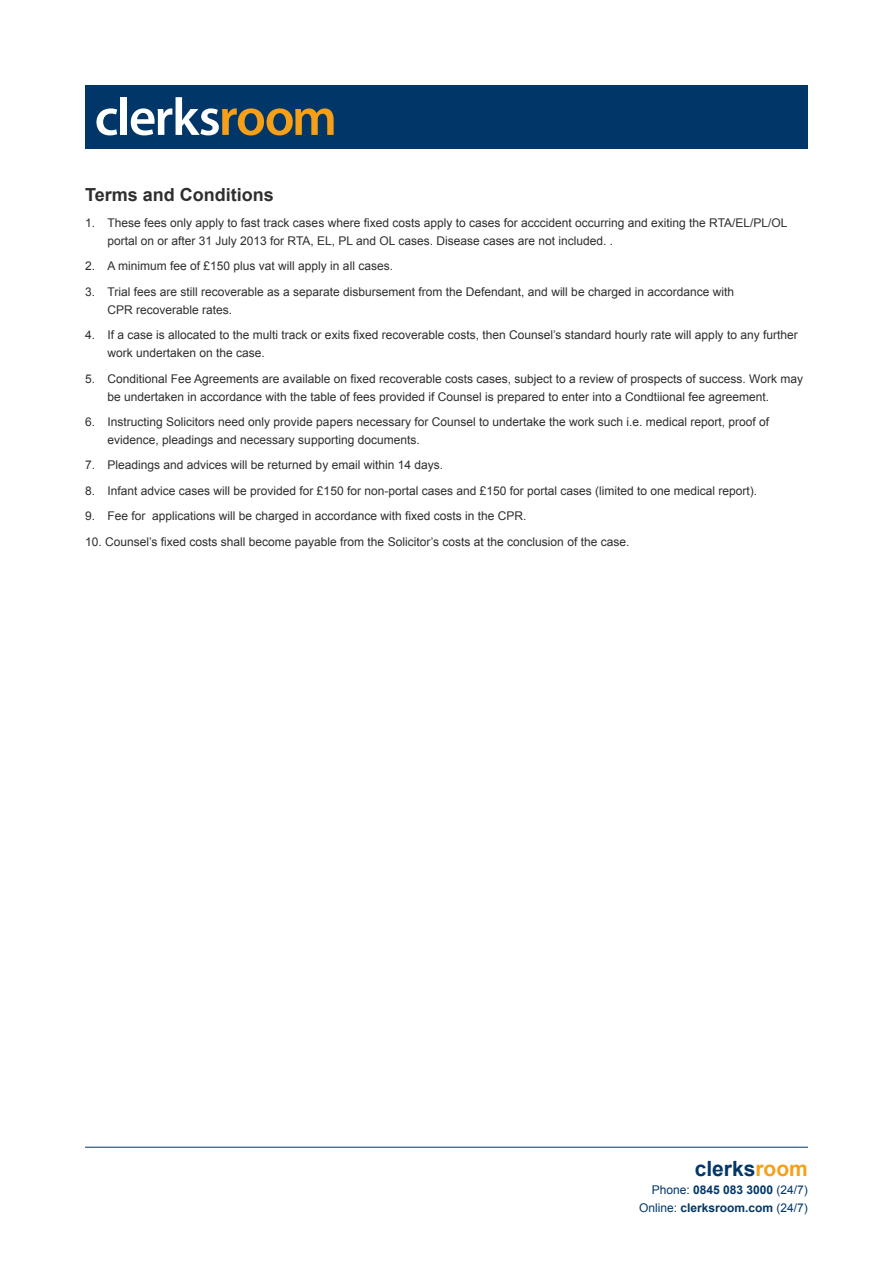
<style>
.page{position:relative;width:893px;height:1263px;background:#fff}
.page>*{position:absolute;margin:0;border:0;box-sizing:border-box;transform-origin:0 0}
.t1{font:700 21px "Arial";color:#003768}
.t2{font:700 18px "Arial";color:#2e2e2f}
.t3{font:12px/18px "Arial";color:#2e2e2f}
.t4{font:12px/18px "Arial";color:#003768;text-align:right}
.s1{color:#f6a01a}
.s2{font-weight:700}
</style>
<div class="page">
<hr style="left:85px;top:1147px;width:723px;height:1px;background:#003768">
<div style="left:85px;top:85px;width:723px;height:64px;background:#003768"></div>
<svg style="left:96px;top:108px;width:21px;height:27px"></svg>
<div style="left:121px;top:97px;width:6px;height:38px;background:#fff"></div>
<svg style="left:131px;top:97px;width:203px;height:38px"></svg>
<h2 class="t2" style="left:85px;top:183px;width:190px">Terms and Conditions</h2>
<p class="t3" style="left:108px;top:214px;width:681px;text-indent:-22px">1. These fees only apply to fast track cases where fixed costs apply to cases for acccident occurring and exiting the RTA/EL/PL/OL portal on or after 31 July 2013 for RTA, EL, PL and OL cases. Disease cases are not included. .</p>
<p class="t3" style="left:85px;top:257px;width:309px">2. A minimum fee of £150 plus vat will apply in all cases.</p>
<p class="t3" style="left:108px;top:282px;width:628px;text-indent:-22px">3. Trial fees are still recoverable as a separate disbursement from the Defendant, and will be charged in accordance with<br>CPR recoverable rates.</p>
<p class="t3" style="left:108px;top:326px;width:692px;text-indent:-22px">4. If a case is allocated to the multi track or exits fixed recoverable costs, then Counsel’s standard hourly rate will apply to any further work undertaken on the case.</p>
<p class="t3" style="left:108px;top:369px;width:697px;text-indent:-22px">5. Conditional Fee Agreements are available on fixed recoverable costs cases, subject to a review of prospects of success. Work may be undertaken in accordance with the table of fees provided if Counsel is prepared to enter into a Condtiional fee agreement.</p>
<p class="t3" style="left:108px;top:413px;width:663px;text-indent:-22px">6. Instructing Solicitors need only provide papers necessary for Counsel to undertake the work such i.e. medical report, proof of evidence, pleadings and necessary supporting documents.</p>
<p class="t3" style="left:85px;top:456px;width:359px">7. Pleadings and advices will be returned by email within 14 days.</p>
<p class="t3" style="left:85px;top:482px;width:674px">8. Infant advice cases will be provided for £150 for non-portal cases and £150 for portal cases (limited to one medical report).</p>
<p class="t3" style="left:85px;top:507px;width:443px">9. Fee for applications will be charged in accordance with fixed costs in the CPR.</p>
<p class="t3" style="left:85px;top:533px;width:546px">10. Counsel’s fixed costs shall become payable from the Solicitor’s costs at the conclusion of the case.</p>
<h1 class="t1" style="left:695px;top:1155px;width:115px">clerks<span class="s1">room</span></h1>
<p class="t4" style="left:639px;top:1181px;width:170px">Phone: <span class="s2">0845 083 3000</span> (24/7)<br>Online: <span class="s2">clerksroom.com</span> (24/7)</p>
</div>
